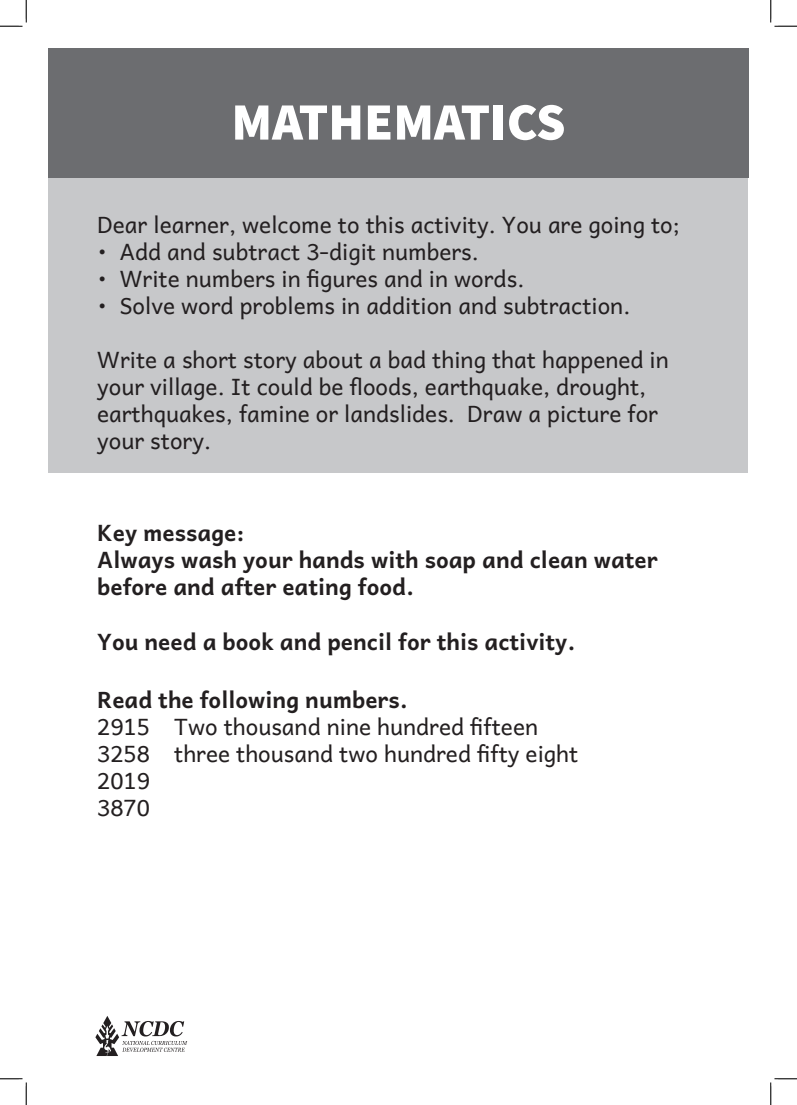
<style>
.page{position:relative;width:797px;height:1105px;background:#fff}
.page>*{position:absolute;margin:0;border:0;box-sizing:border-box;transform-origin:0 0}
.t1{font:900 52.5px "Source Sans Pro";color:#fff}
.t2{font:22.5px/27px "Andika New Basic";color:#231f20}
.t3{font:700 22.5px/27px "Andika New Basic";color:#231f20}
</style>
<div class="page">
<svg style="left:95px;top:1016px;width:92px;height:40px"></svg>
<div style="left:49px;top:179px;width:699px;height:294px;background:#c7c8ca"></div>
<div style="left:48px;top:48px;width:700px;height:130px;background:#6c6d70"></div>
<svg style="left:0;top:0;width:27px;height:27px"></svg>
<svg style="left:0;top:1078px;width:27px;height:27px"></svg>
<svg style="left:770px;top:0;width:27px;height:27px"></svg>
<svg style="left:770px;top:1078px;width:27px;height:27px"></svg>
<h1 class="t1" style="left:231px;top:86px;width:336px">MATHEMATICS</h1>
<p class="t2" style="left:97px;top:208px;width:584px">Dear learner, welcome to this activity. You are going to;</p>
<p class="t2" style="left:97px;top:235px;width:383px">• Add and subtract 3-digit numbers.</p>
<p class="t2" style="left:97px;top:262px;width:429px">• Write numbers in figures and in words.</p>
<p class="t2" style="left:97px;top:289px;width:534px">• Solve word problems in addition and subtraction.</p>
<p class="t2" style="left:97px;top:343px;width:573px">Write a short story about a bad thing that happened in your village. It could be floods, earthquake, drought, earthquakes, famine or landslides. Draw a picture for your story.</p>
<p class="t3" style="left:97px;top:517px;width:562px">Key message:<br>Always wash your hands with soap and clean water before and after eating food.</p>
<p class="t3" style="left:97px;top:625px;width:479px">You need a book and pencil for this activity.</p>
<p class="t3" style="left:97px;top:683px;width:312px">Read the following numbers.</p>
<p class="t2" style="left:97px;top:710px;width:482px">2915 Two thousand nine hundred fifteen<br>3258 three thousand two hundred fifty eight<br>2019<br>3870</p>
</div>
